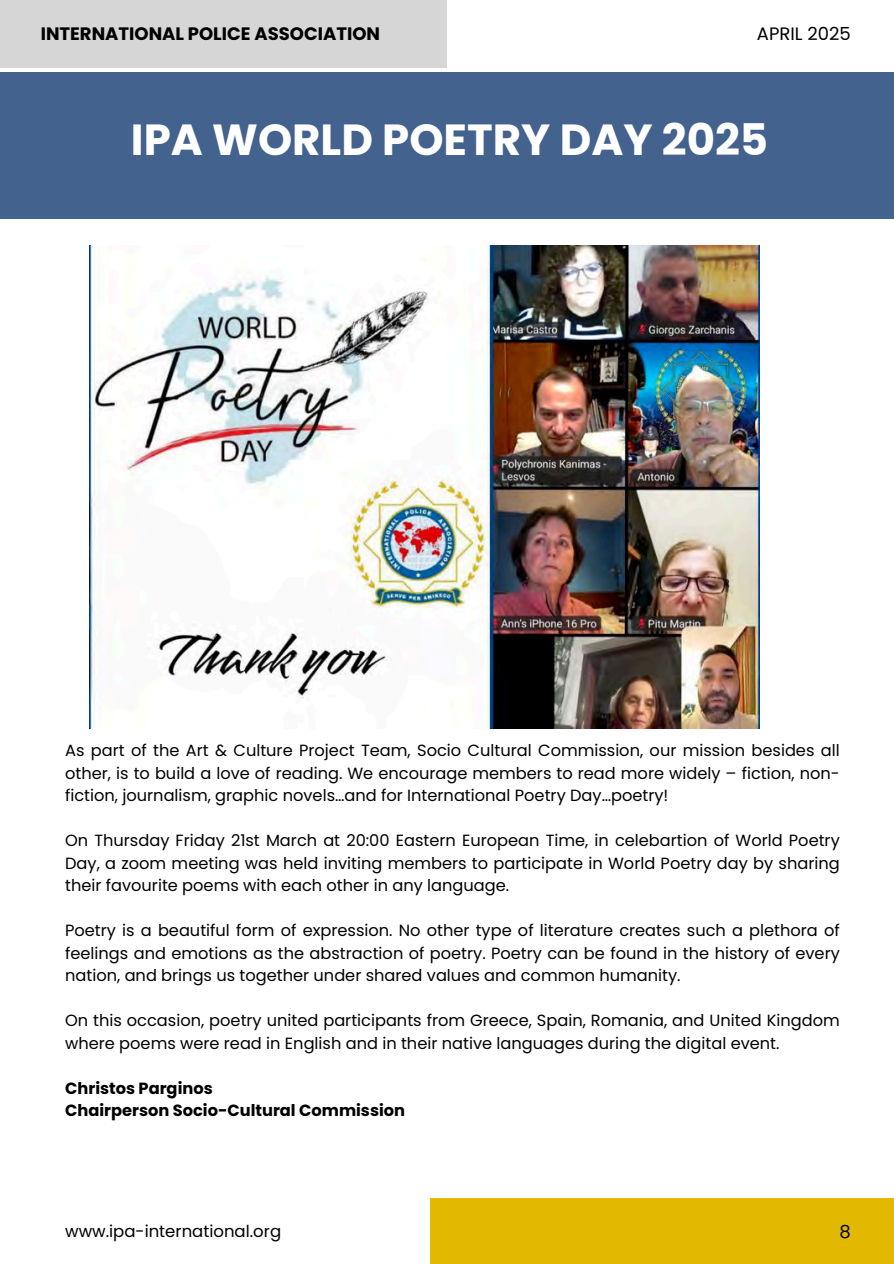
<style>
.page{position:relative;width:894px;height:1264px;background:#fff}
.page>*{position:absolute;margin:0;border:0;box-sizing:border-box;transform-origin:0 0}
.t1{font:700 45px "Poppins";color:#fff}
.t2{font:700 43.5px "Poppins";color:#fff}
.t3{font:700 18px "Poppins";color:#000}
.t4{font:18px "Poppins";color:#000}
.t5{font:16.5px "Poppins";color:#000}
.t6{font:16.2px/22.5px "Poppins";color:#000;text-align:justify}
.t7{font:700 16.2px/22.5px "Poppins";color:#000}
</style>
<div class="page">
<div style="left:0;top:72px;width:893px;height:147px;background:#43628e"></div>
<div style="left:0;top:0;width:446px;height:68px;background:#d6d6d6"></div>
<div style="left:430px;top:1198px;width:463px;height:65px;background:#e2b900"></div>
<img style="left:89px;top:246px;width:670px;height:482px">
<h2 class="t3" style="left:41px;top:21px;width:341px">INTERNATIONAL POLICE ASSOCIATION</h2>
<p class="t4" style="left:756px;top:21px;width:95px">APRIL 2025</p>
<h3 class="t1" style="left:198px;top:89px;width:488px">INTRODUCTION FROM</h3>
<h4 class="t2" style="left:131px;top:110px;width:638px">IPA WORLD POETRY DAY 2025</h4>
<p class="t6" style="left:65px;top:739px;width:776px">As part of the Art &amp; Culture Project Team, Socio Cultural Commission, our mission besides all other, is to build a love of reading. We encourage members to read more widely – fiction, non&shy;fiction, journalism, graphic novels…and for International Poetry Day…poetry!</p>
<p class="t6" style="left:65px;top:829px;width:776px">On Thursday Friday 21st March at 20:00 Eastern European Time, in celebartion of World Poetry Day, a zoom meeting was held inviting members to participate in World Poetry day by sharing their favourite poems with each other in any language.</p>
<p class="t6" style="left:65px;top:919px;width:776px">Poetry is a beautiful form of expression. No other type of literature creates such a plethora of feelings and emotions as the abstraction of poetry. Poetry can be found in the history of every nation, and brings us together under shared values and common humanity.</p>
<h6 class="t6" style="left:65px;top:1009px;width:776px">On this occasion, poetry united participants from Greece, Spain, Romania, and United Kingdom where poems were read in English and in their native languages during the digital event.</h6>
<h5 class="t7" style="left:65px;top:1076px;width:341px">Christos Parginos<br>Chairperson Socio-Cultural Commission</h5>
<p class="t5" style="left:65px;top:1219px;width:217px">www.ipa-international.org</p>
<h1 class="t4" style="left:839px;top:1219px;width:13px">8</h1>
</div>
